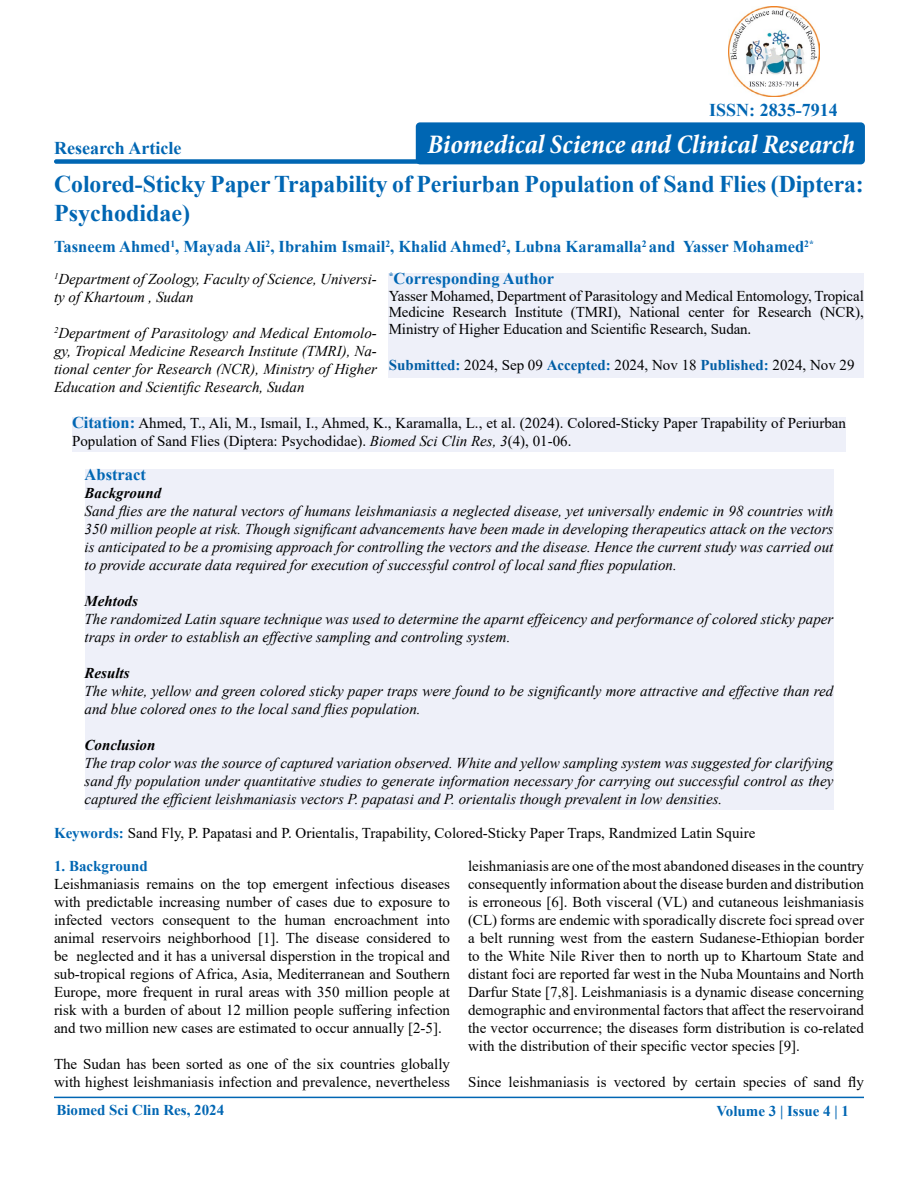
<style>
.page{position:relative;width:918px;height:1188px;background:#fff}
.page>*{position:absolute;margin:0;border:0;box-sizing:border-box;transform-origin:0 0}
.t1{font:italic 700 condensed 27px "Minion Pro";letter-spacing:-.005em;color:#fff}
.t2{font:700 24px/28.8px "Times New Roman";letter-spacing:-.005em;color:#0066b3}
.t3{font:700 18px "Times New Roman";color:#0066b3}
.t4{font:700 16.5px/32.2px "Times New Roman";color:#0066b3}
.t5{font:15px/18px "Times New Roman";color:#000;text-align:justify}
.t6{font:italic 15px/18px "Times New Roman";color:#000;text-align:justify}
.t7{font:700 15px "Times New Roman";color:#0066b3}
.t8{font:italic 700 15px "Times New Roman";color:#000}
.s1{font-weight:700;color:#005da4}
.s2{font-weight:700;color:#0066b3}
.s3{font-weight:700;font-size:16.5px;color:#0066b3}
.s4{font-style:italic}
</style>
<div class="page">
<div style="left:54px;top:159px;width:523px;height:5px;background:#0066b3;border-radius:2px"></div>
<hr style="left:54px;top:1097px;width:810px;height:1px;background:#0066b3">
<div style="left:389px;top:273px;width:475px;height:105px;background:#eef0f9"></div>
<div style="left:72px;top:417px;width:774px;height:35px;background:#eef0f9"></div>
<div style="left:85px;top:469px;width:748px;height:341px;background:#eef0f9"></div>
<div style="left:416px;top:122px;width:449px;height:42px;background:#0066b3;border-radius:4px"></div>
<img style="left:729px;top:6px;width:90px;height:91px">
<p class="t3" style="left:54px;top:135px;width:129px">Research Article</p>
<p class="t3" style="left:709px;top:97px;width:130px">ISSN: 2835-7914</p>
<h1 class="t1" style="left:428px;top:126px;width:429px">Biomedical Science and Clinical Research</h1>
<h2 class="t2" style="left:54px;top:169px;width:811px">Colored-Sticky Paper Trapability of Periurban Population of Sand Flies (Diptera:<br>Psychodidae)</h2>
<p class="t4" style="left:389px;top:230px;width:427px;text-indent:-335px">Tasneem Ahmed<sup>1</sup>, Mayada Ali<sup>2</sup>, Ibrahim Ismail<sup>2</sup>, Khalid Ahmed<sup>2</sup>, Lubna Karamalla<sup>2</sup> and Yasser Mohamed<sup>2* *</sup>Corresponding Author</p>
<p class="t5" style="left:389px;top:287px;width:477px;line-height:16.5px">Yasser Mohamed, Department of Parasitology and Medical Entomology, Tropical Medicine Research Institute (TMRI), National center for Research (NCR), Ministry of Higher Education and Scientific Research, Sudan.</p>
<p class="t5" style="left:389px;top:355px;width:467px"><span class="s1">Submitted</span><span class="s2">:</span> 2024, Sep 09 <span class="s1">Accepted</span><span class="s2">:</span> 2024, Nov 18 <span class="s1">Published</span><span class="s2">:</span> 2024, Nov 29</p>
<p class="t6" style="left:54px;top:269px;width:324px"><sup>1</sup>Department of Zoology, Faculty of Science, Universi&shy;ty of Khartoum , Sudan</p>
<p class="t6" style="left:54px;top:323px;width:324px"><sup>2</sup>Department of Parasitology and Medical Entomolo&shy;gy, Tropical Medicine Research Institute (TMRI), Na&shy;tional center for Research (NCR), Ministry of Higher Education and Scientific Research, Sudan</p>
<p class="t5" style="left:72px;top:413px;width:776px"><span class="s3">Citation:</span> Ahmed, T., Ali, M., Ismail, I., Ahmed, K., Karamalla, L., et al. (2024). Colored-Sticky Paper Trapability of Periurban<br>Population of Sand Flies (Diptera: Psychodidae). <span class="s4">Biomed Sci Clin Res, 3</span>(4), 01-06.</p>
<p class="t4" style="left:85px;top:458px;width:63px">Abstract</p>
<p class="t8" style="left:85px;top:483px;width:78px">Background</p>
<p class="t6" style="left:85px;top:502px;width:750px">Sand flies are the natural vectors of humans leishmaniasis a neglected disease, yet universally endemic in 98 countries with 350 million people at risk. Though significant advancements have been made in developing therapeutics attack on the vectors is anticipated to be a promising approach for controlling the vectors and the disease. Hence the current study was carried out to provide accurate data required for execution of successful control of local sand flies population.</p>
<p class="t8" style="left:85px;top:591px;width:55px">Mehtods</p>
<p class="t6" style="left:85px;top:610px;width:750px">The randomized Latin square technique was used to determine the aparnt effeicency and performance of colored sticky paper traps in order to establish an effective sampling and controling system.</p>
<p class="t8" style="left:85px;top:663px;width:47px">Results</p>
<p class="t6" style="left:85px;top:682px;width:750px">The white, yellow and green colored sticky paper traps were found to be significantly more attractive and effective than red and blue colored ones to the local sand flies population.</p>
<p class="t8" style="left:85px;top:735px;width:72px">Conclusion</p>
<p class="t6" style="left:85px;top:754px;width:750px">The trap color was the source of captured variation observed. White and yellow sampling system was suggested for clarifying sand fly population under quantitative studies to generate information necessary for carrying out successful control as they captured the efficient leishmaniasis vectors P. papatasi and P. orientalis though prevalent in low densities.</p>
<p class="t5" style="left:54px;top:823px;width:703px"><span class="s2">Keywords:</span> Sand Fly, P. Papatasi and P. Orientalis, Trapability, Colored-Sticky Paper Traps, Randmized Latin Squire</p>
<p class="t7" style="left:54px;top:855px;width:95px">1. Background</p>
<p class="t5" style="left:54px;top:874px;width:398px">Leishmaniasis remains on the top emergent infectious diseases with predictable increasing number of cases due to exposure to infected vectors consequent to the human encroachment into animal reservoirs neighborhood [1]. The disease considered to be neglected and it has a universal disperstion in the tropical and sub-tropical regions of Africa, Asia, Mediterranean and Southern Europe, more frequent in rural areas with 350 million people at risk with a burden of about 12 million people suffering infection and two million new cases are estimated to occur annually [2-5].</p>
<p class="t5" style="left:54px;top:1054px;width:398px">The Sudan has been sorted as one of the six countries globally with highest leishmaniasis infection and prevalence, nevertheless</p>
<p class="t5" style="left:468px;top:856px;width:398px">leishmaniasis are one of the most abandoned diseases in the country consequently information about the disease burden and distribution is erroneous [6]. Both visceral (VL) and cutaneous leishmaniasis (CL) forms are endemic with sporadically discrete foci spread over a belt running west from the eastern Sudanese-Ethiopian border to the White Nile River then to north up to Khartoum State and distant foci are reported far west in the Nuba Mountains and North Darfur State [7,8]. Leishmaniasis is a dynamic disease concerning demographic and environmental factors that affect the reservoirand the vector occurrence; the diseases form distribution is co-related with the distribution of their specific vector species [9].</p>
<p class="t5" style="left:468px;top:1072px;width:398px">Since leishmaniasis is vectored by certain species of sand fly</p>
<p class="t7" style="left:56px;top:1100px;width:169px">Biomed Sci Clin Res, 2024</p>
<p class="t7" style="left:716px;top:1100px;width:134px">Volume 3 | Issue 4 | 1</p>
</div>
